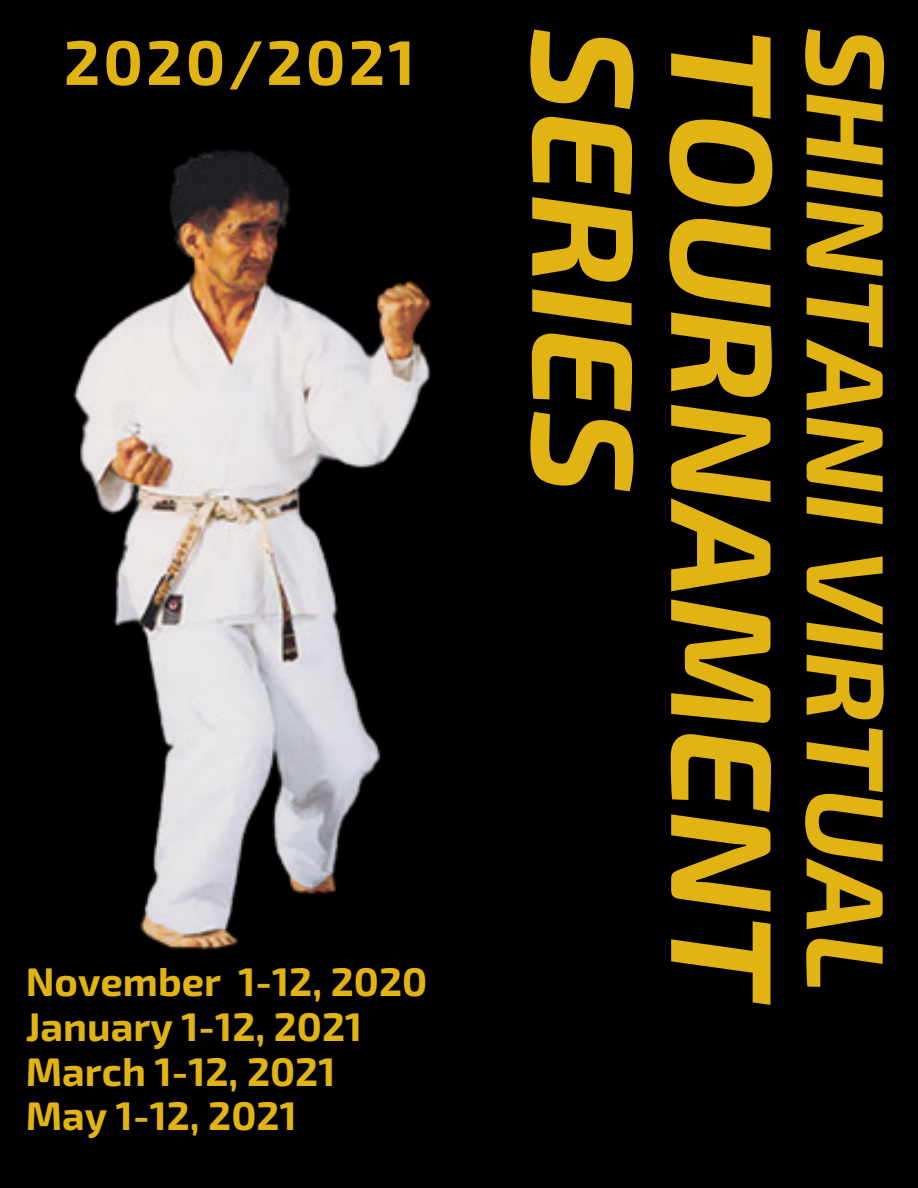
<style>
.page{position:relative;width:918px;height:1188px;background:#000}
.page>*{position:absolute;margin:0;border:0;box-sizing:border-box;transform-origin:0 0}
.t1{font:italic 700 144px/138.9px "Exo 2";color:#e1b414}
.t2{font:italic 700 110.25px "Exo 2";color:#e1b414}
.t3{font:700 63px "Exo 2";letter-spacing:.05em;color:#e1b414}
.t4{font:700 40.05px/44.7px "Exo 2";color:#e1b414}
</style>
<div class="page">
<img style="left:73px;top:149px;width:359px;height:801px">
<h3 class="t3" style="left:64px;top:21px;width:353px">2020/2021</h3>
<p class="t4" style="left:26px;top:957px;width:403px">November 1-12, 2020<br>January 1-12, 2021<br>March 1-12, 2021<br>May 1-12, 2021</p>
<h1 class="t1" style="left:800px;top:27px;width:979px;rotate:90deg">TOURNAMENT<br>SERIES</h1>
<h2 class="t2" style="left:918px;top:27px;width:966px;rotate:90deg">SHINTANI VIRTUAL</h2>
</div>
